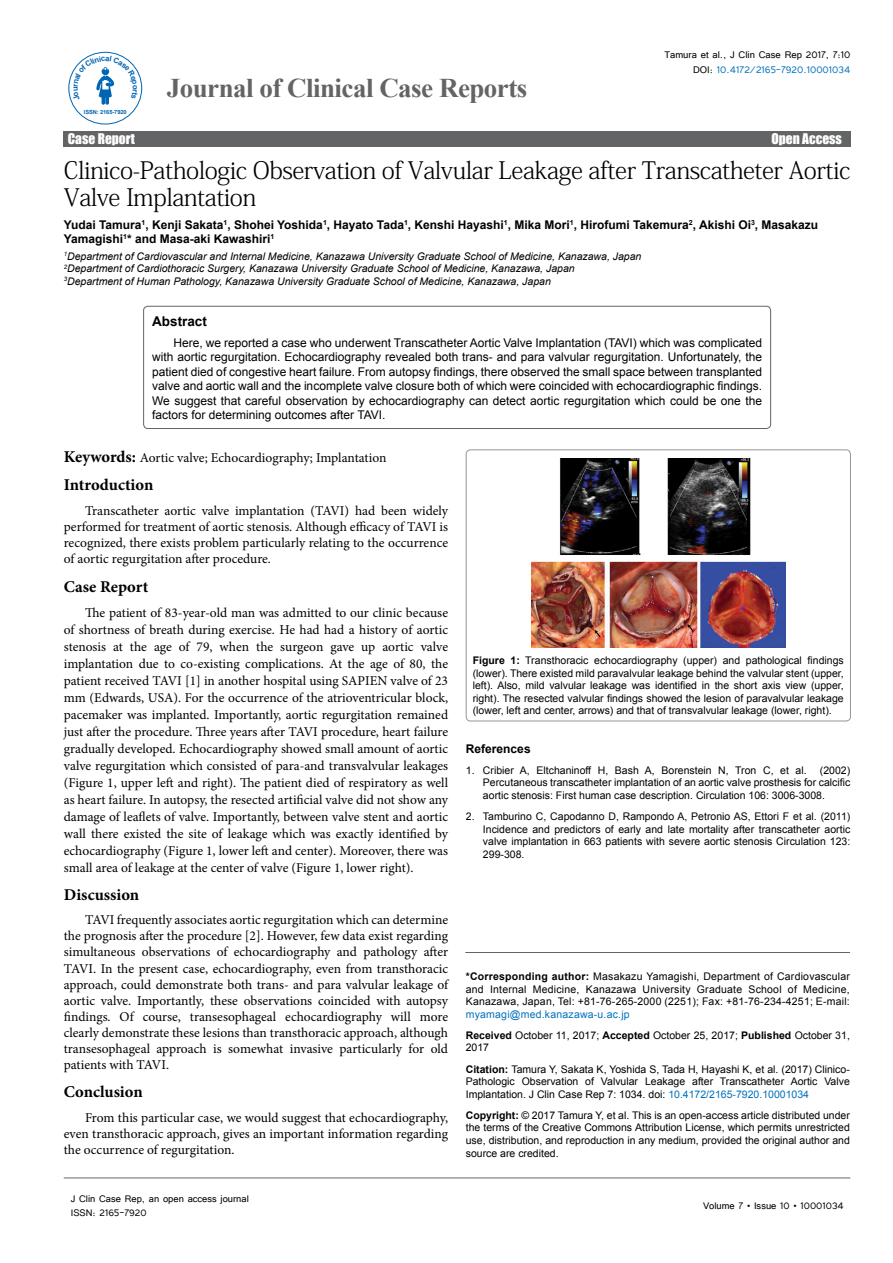
<style>
.page{position:relative;width:893px;height:1263px;background:#fff}
.page>*{position:absolute;margin:0;border:0;box-sizing:border-box;transform-origin:0 0}
.t1{font:700 27px "Times New Roman";letter-spacing:-.02em;color:#636466}
.t2{font:24px/27px "Adobe Fangsong Std";letter-spacing:-.02em;color:#000}
.t3{font:700 16.5px "Minion Pro";color:#000}
.t4{font:13.5px/17px "Minion Pro";color:#000;text-align:justify}
.t5{font:13.5px "Impact";color:#fff}
.t6{font:700 13.5px "Arial";color:#000}
.t7{font:12.15px/14.5px "Tunga";color:#000;text-align:right}
.t8{font:12px/14.4px "Arial";color:#000;text-align:justify}
.t9{font:700 12px/14.4px "Arial";color:#000}
.t10{font:12px/14.4px "Tunga";color:#000}
.t11{font:10.5px/12.6px "Arial";color:#000;text-align:justify}
.t12{font:italic 10.5px/12.6px "Arial";color:#000}
.t13{font:700 5.7px "Arial";letter-spacing:-.02em;color:#0066b3}
.s1{color:#0072bc}
.s2{font-weight:700;font-size:16.5px}
.s3{font-weight:700}
</style>
<div class="page">
<div style="left:63px;top:131px;width:787px;height:16px;background:#636466"></div>
<hr style="left:64px;top:1178px;width:786px;height:1px;background:#636466">
<div style="left:68px;top:52px;width:74px;height:72px;border:1px solid #0066b3;border-radius:50%"></div>
<hr style="left:466px;top:952px;width:384px;height:1px;background:#636466">
<div style="left:144px;top:306px;width:627px;height:122px;border:1px solid #636466;border-radius:4px"></div>
<img style="left:531px;top:458px;width:254px;height:190px">
<div style="left:466px;top:450px;width:384px;height:271px;border:1px solid #939598;border-radius:4px"></div>
<svg style="left:74px;top:56px;width:64px;height:49px"></svg>
<p class="t13" style="left:84px;top:108px;width:44px">ISSN: 2165-7920</p>
<h1 class="t1" style="left:167px;top:70px;width:362px">Journal of Clinical Case Reports</h1>
<p class="t7" style="left:664px;top:47px;width:188px">Tamura et al., J Clin Case Rep 2017, 7:10<br>DOI: <span class="s1">10.4172/2165-7920.10001034</span></p>
<p class="t5" style="left:68px;top:128px;width:68px">Case Report</p>
<p class="t5" style="left:771px;top:129px;width:72px">Open Access</p>
<h2 class="t2" style="left:64px;top:156px;width:788px">Clinico-Pathologic Observation of Valvular Leakage after Transcatheter Aortic<br>Valve Implantation</h2>
<p class="t9" style="left:64px;top:217px;width:756px">Yudai Tamura<sup>1</sup>, Kenji Sakata<sup>1</sup>, Shohei Yoshida<sup>1</sup>, Hayato Tada<sup>1</sup>, Kenshi Hayashi<sup>1</sup>, Mika Mori<sup>1</sup>, Hirofumi Takemura<sup>2</sup>, Akishi Oi<sup>3</sup>, Masakazu<br>Yamagishi<sup>1</sup>* and Masa-aki Kawashiri<sup>1</sup></p>
<p class="t12" style="left:64px;top:250px;width:579px"><sup>1</sup>Department of Cardiovascular and Internal Medicine, Kanazawa University Graduate School of Medicine, Kanazawa, Japan<br><sup>2</sup>Department of Cardiothoracic Surgery, Kanazawa University Graduate School of Medicine, Kanazawa, Japan<br><sup>3</sup>Department of Human Pathology, Kanazawa University Graduate School of Medicine, Kanazawa, Japan</p>
<p class="t6" style="left:152px;top:312px;width:56px">Abstract</p>
<p class="t8" style="left:152px;top:336px;width:611px;text-indent:21px">Here, we reported a case who underwent Transcatheter Aortic Valve Implantation (TAVI) which was complicated with aortic regurgitation. Echocardiography revealed both trans- and para valvular regurgitation. Unfortunately, the patient died of congestive heart failure. From autopsy findings, there observed the small space between transplanted valve and aortic wall and the incomplete valve closure both of which were coincided with echocardiographic findings.<br>We suggest that careful observation by echocardiography can detect aortic regurgitation which could be one the factors for determining outcomes after TAVI.</p>
<p class="t4" style="left:64px;top:449px;width:324px"><span class="s2">Keywords:</span> Aortic valve; Echocardiography; Implantation</p>
<p class="t3" style="left:64px;top:473px;width:91px">Introduction</p>
<p class="t4" style="left:64px;top:502px;width:386px;line-height:16.2px;text-indent:21px">Transcatheter aortic valve implantation (TAVI) had been widely performed for treatment of aortic stenosis. Although efficacy of TAVI is recognized, there exists problem particularly relating to the occurrence of aortic regurgitation after procedure.</p>
<p class="t3" style="left:64px;top:575px;width:86px">Case Report</p>
<p class="t4" style="left:64px;top:604px;width:386px;text-indent:21px">The patient of 83-year-old man was admitted to our clinic because of shortness of breath during exercise. He had had a history of aortic stenosis at the age of 79, when the surgeon gave up aortic valve implantation due to co-existing complications. At the age of 80, the patient received TAVI [1] in another hospital using SAPIEN valve of 23 mm (Edwards, USA). For the occurrence of the atrioventricular block, pacemaker was implanted. Importantly, aortic regurgitation remained just after the procedure. Three years after TAVI procedure, heart failure gradually developed. Echocardiography showed small amount of aortic valve regurgitation which consisted of para-and transvalvular leakages (Figure 1, upper left and right). The patient died of respiratory as well as heart failure. In autopsy, the resected artificial valve did not show any damage of leaflets of valve. Importantly, between valve stent and aortic wall there existed the site of leakage which was exactly identified by echocardiography (Figure 1, lower left and center). Moreover, there was small area of leakage at the center of valve (Figure 1, lower right).</p>
<p class="t3" style="left:64px;top:883px;width:77px">Discussion</p>
<p class="t4" style="left:64px;top:912px;width:386px;line-height:16px;text-indent:21px">TAVI frequently associates aortic regurgitation which can determine the prognosis after the procedure [2]. However, few data exist regarding simultaneous observations of echocardiography and pathology after TAVI. In the present case, echocardiography, even from transthoracic approach, could demonstrate both trans- and para valvular leakage of aortic valve. Importantly, these observations coincided with autopsy findings. Of course, transesophageal echocardiography will more clearly demonstrate these lesions than transthoracic approach, although transesophageal approach is somewhat invasive particularly for old patients with TAVI.</p>
<p class="t3" style="left:64px;top:1080px;width:81px">Conclusion</p>
<p class="t4" style="left:64px;top:1109px;width:386px;line-height:16.2px;text-indent:21px">From this particular case, we would suggest that echocardiography, even transthoracic approach, gives an important information regarding the occurrence of regurgitation.</p>
<p class="t11" style="left:473px;top:654px;width:372px"><span class="s3">Figure 1:</span> Transthoracic echocardiography (upper) and pathological findings (lower). There existed mild paravalvular leakage behind the valvular stent (upper, left). Also, mild valvular leakage was identified in the short axis view (upper, right). The resected valvular findings showed the lesion of paravalvular leakage (lower, left and center, arrows) and that of transvalvular leakage (lower, right).</p>
<p class="t9" style="left:466px;top:742px;width:66px">References</p>
<p class="t11" style="left:466px;top:764px;width:342px">1. Cribier A, Eltchaninoff H, Bash A, Borenstein N, Tron C, et al.</p>
<p class="t11" style="left:483px;top:764px;width:369px;text-indent:337px">(2002)<br>Percutaneous transcatheter implantation of an aortic valve prosthesis for calcific aortic stenosis: First human case description. Circulation 106: 3006-3008.</p>
<p class="t11" style="left:483px;top:810px;width:369px;text-indent:-17px">2. Tamburino C, Capodanno D, Rampondo A, Petronio AS, Ettori F et al. (2011)<br>Incidence and predictors of early and late mortality after transcatheter aortic valve implantation in 663 patients with severe aortic stenosis Circulation 123:<br>299-308.</p>
<p class="t11" style="left:466px;top:970px;width:386px"><span class="s3">*Corresponding author:</span> Masakazu Yamagishi, Department of Cardiovascular and Internal Medicine, Kanazawa University Graduate School of Medicine, Kanazawa, Japan, Tel: +81-76-265-2000 (2251); Fax: +81-76-234-4251; E-mail:</p>
<p class="t11" style="left:466px;top:1003px;width:386px;line-height:21.1px"><span class="s1">myamagi@med.kanazawa-u.ac.jp<br></span><span class="s3">Received</span> October 11, 2017; <span class="s3">Accepted</span> October 25, 2017; <span class="s3">Published</span> October 31,</p>
<p class="t11" style="left:466px;top:1037px;width:386px;line-height:21.1px">2017<br><span class="s3">Citation:</span> Tamura Y, Sakata K, Yoshida S, Tada H, Hayashi K, et al. (2017) Clinico-</p>
<p class="t11" style="left:466px;top:1075px;width:386px">Pathologic Observation of Valvular Leakage after Transcatheter Aortic Valve<br>Implantation. J Clin Case Rep 7: 1034. doi: <span class="s1">10.4172/2165-7920.10001034</span></p>
<p class="t11" style="left:466px;top:1109px;width:386px"><span class="s3">Copyright:</span> © 2017 Tamura Y, et al. This is an open-access article distributed under the terms of the Creative Commons Attribution License, which permits unrestricted use, distribution, and reproduction in any medium, provided the original author and source are credited.</p>
<p class="t10" style="left:71px;top:1190px;width:180px">J Clin Case Rep, an open access journal<br>ISSN: 2165-7920</p>
<p class="t10" style="left:703px;top:1197px;width:142px">Volume 7 • Issue 10 • 10001034</p>
</div>
